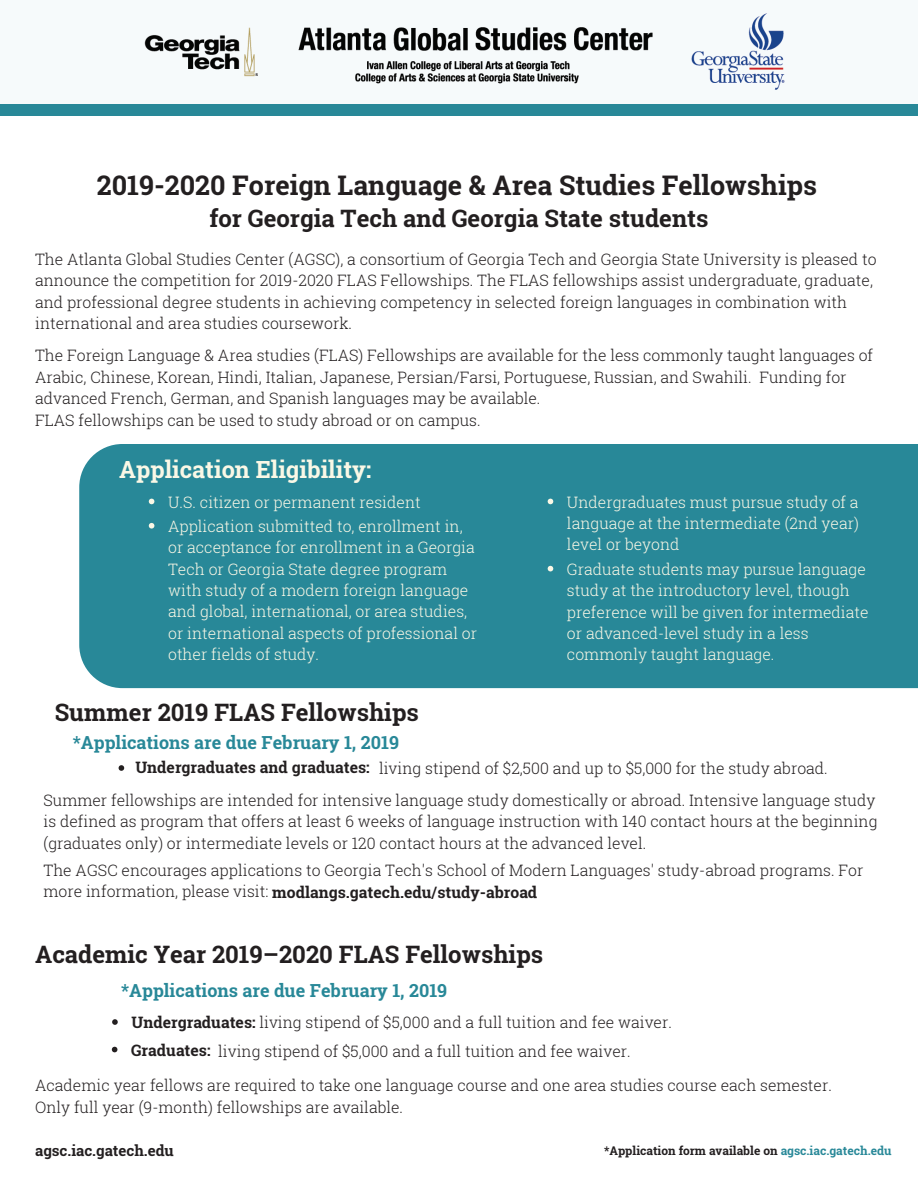
<style>
.page{position:relative;width:918px;height:1188px;background:#fff}
.page>*{position:absolute;margin:0;border:0;box-sizing:border-box;transform-origin:0 0}
.t1{font:700 27px "Roboto Slab";color:#231f20}
.t2{font:700 24px "Roboto Slab";color:#231f20}
.t3{font:700 23.7px "Roboto Slab";color:#faf8e6}
.t4{font:700 18px "Roboto Slab";color:#288898}
.t5{font:300 15.75px/21.3px "Roboto Slab";color:#231f20}
.t6{font:300 15.75px/21.3px "Roboto Slab";color:#faf8e6}
.t7{font:700 15.75px "Roboto Slab";color:#231f20}
.t8{font:700 15px "Roboto Slab";color:#231f20}
.t9{font:700 12px "Roboto Slab";color:#231f20}
.s1{font-weight:700}
.s2{color:#288898}
</style>
<div class="page">
<div style="left:79px;top:444px;width:839px;height:244px;background:#288898"></div>
<svg style="left:149px;top:499px;width:5px;height:5px"></svg>
<svg style="left:548px;top:499px;width:5px;height:5px"></svg>
<svg style="left:548px;top:566px;width:5px;height:5px"></svg>
<svg style="left:149px;top:523px;width:5px;height:6px"></svg>
<svg style="left:119px;top:765px;width:5px;height:6px"></svg>
<div style="left:0;top:0;width:918px;height:110px;background:#f6fafb"></div>
<img style="left:144px;top:13px;width:641px;height:77px">
<div style="left:0;top:104px;width:918px;height:12px;background:#288898"></div>
<svg style="left:112px;top:1019px;width:6px;height:6px"></svg>
<svg style="left:112px;top:1047px;width:5px;height:5px"></svg>
<h1 class="t1" style="left:97px;top:166px;width:722px">2019-2020 Foreign Language &amp; Area Studies Fellowships</h1>
<h2 class="t2" style="left:210px;top:202px;width:501px">for Georgia Tech and Georgia State students</h2>
<p class="t5" style="left:35px;top:248px;width:843px">The Atlanta Global Studies Center (AGSC), a consortium of Georgia Tech and Georgia State University is pleased to announce the competition for 2019-2020 FLAS Fellowships. The FLAS fellowships assist undergraduate, graduate, and professional degree students in achieving competency in selected foreign languages in combination with international and area studies coursework.</p>
<p class="t5" style="left:35px;top:345px;width:840px">The Foreign Language &amp; Area studies (FLAS) Fellowships are available for the less commonly taught languages of Arabic, Chinese, Korean, Hindi, Italian, Japanese, Persian/Farsi, Portuguese, Russian, and Swahili. Funding for advanced French, German, and Spanish languages may be available.<br>FLAS fellowships can be used to study abroad or on campus.</p>
<h3 class="t3" style="left:119px;top:453px;width:254px">Application Eligibility:</h3>
<p class="t6" style="left:168px;top:491px;width:254px">U.S. citizen or permanent resident</p>
<p class="t6" style="left:567px;top:491px;width:293px;text-align:justify">Undergraduates must pursue study of a language at the intermediate (2nd year) level or beyond</p>
<p class="t6" style="left:567px;top:558px;width:303px">Graduate students may pursue language study at the introductory level, though preference will be given for intermediate or advanced-level study in a less commonly taught language.</p>
<p class="t6" style="left:168px;top:515px;width:310px">Application submitted to, enrollment in, or acceptance for enrollment in a Georgia Tech or Georgia State degree program with study of a modern foreign language and global, international, or area studies, or international aspects of professional or other fields of study.</p>
<h2 class="t2" style="left:55px;top:696px;width:366px">Summer 2019 FLAS Fellowships</h2>
<p class="t7" style="left:135px;top:757px;width:236px">Undergraduates and graduates:</p>
<p class="t5" style="left:379px;top:757px;width:450px">living stipend of $2,500 and up to $5,000 for the study abroad.</p>
<p class="t4" style="left:73px;top:730px;width:328px">*Applications are due February 1, 2019</p>
<p class="t5" style="left:44px;top:789px;width:836px">Summer fellowships are intended for intensive language study domestically or abroad. Intensive language study is defined as program that offers at least 6 weeks of language instruction with 140 contact hours at the beginning (graduates only) or intermediate levels or 120 contact hours at the advanced level.</p>
<p class="t5" style="left:44px;top:859px;width:821px;line-height:21.8px">The AGSC encourages applications to Georgia Tech's School of Modern Languages' study-abroad programs. For more information, please visit: <span class="s1">modlangs.gatech.edu/study-abroad</span></p>
<h2 class="t2" style="left:35px;top:938px;width:510px">Academic Year 2019–2020 FLAS Fellowships</h2>
<p class="t4" style="left:121px;top:979px;width:328px">*Applications are due February 1, 2019</p>
<p class="t5" style="left:131px;top:1008px;width:542px;line-height:28.7px"><span class="s1">Undergraduates:</span> living stipend of $5,000 and a full tuition and fee waiver.<br><span class="s1">Graduates:</span> living stipend of $5,000 and a full tuition and fee waiver.</p>
<p class="t5" style="left:35px;top:1074px;width:798px">Academic year fellows are required to take one language course and one area studies course each semester.<br>Only full year (9-month) fellowships are available.</p>
<p class="t8" style="left:35px;top:1141px;width:140px">agsc.iac.gatech.edu</p>
<p class="t9" style="left:604px;top:1142px;width:289px">*Application form available on <span class="s2">agsc.iac.gatech.edu</span></p>
</div>
